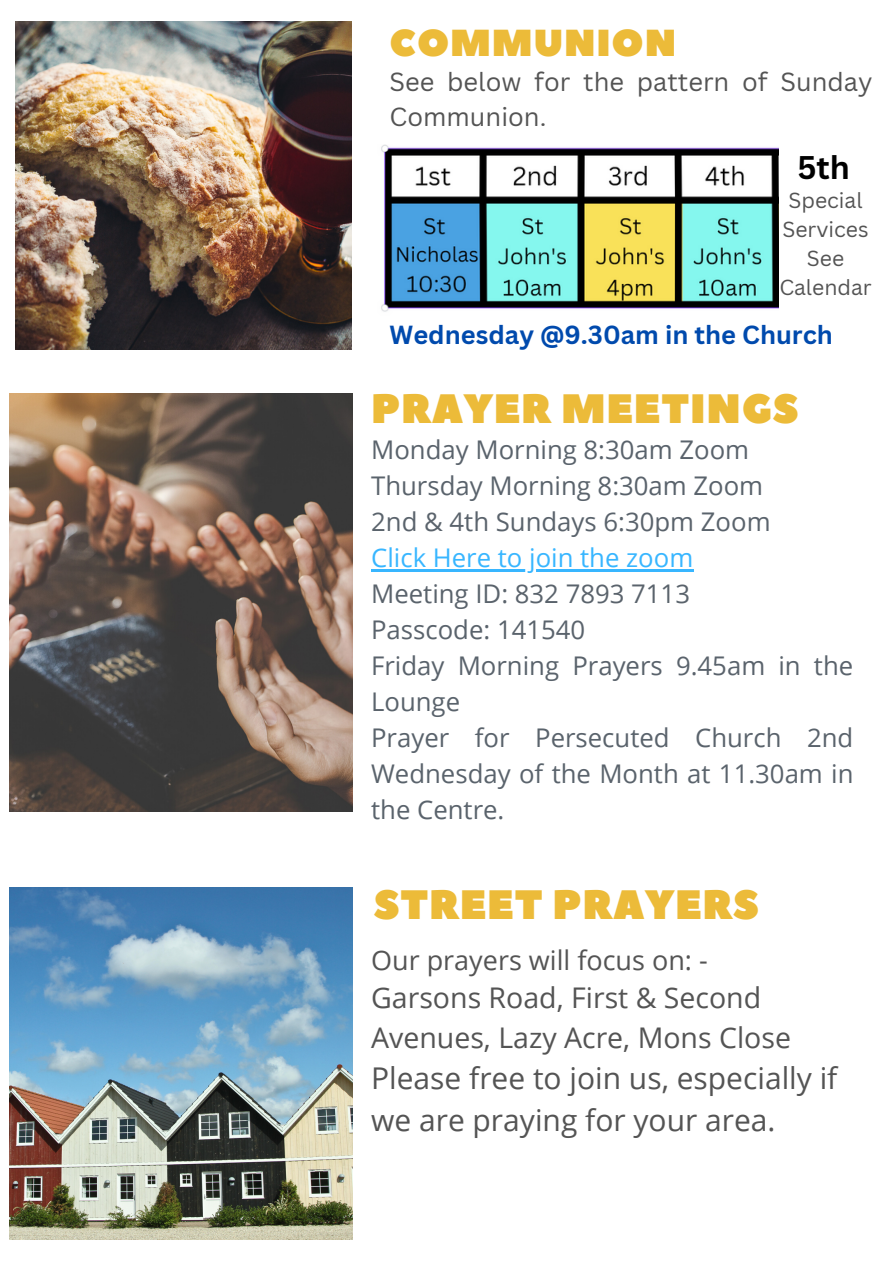
<style>
.page{position:relative;width:893px;height:1264px;background:#fff}
.page>*{position:absolute;margin:0;border:0;box-sizing:border-box;transform-origin:0 0}
.t1{font:40.95px "Peace Sans";letter-spacing:.02em;color:#ecbb39}
.t2{font:37.5px "Peace Sans";letter-spacing:.02em;color:#ecbb39}
.t3{font:700 31.8px "Canva Sans";color:#000}
.t4{font:30px/41.5px "Open Sans";color:#545454}
.t5{font:28.5px/39.3px "Open Sans";color:#545454}
.t6{font:27px "Open Sans";color:#545454}
.t7{font:25.65px/36px "Open Sans";color:#5a636c}
.t8{font:25.65px "Open Sans";color:#38b6ff}
.t9{font:25.5px/34.8px "Canva Sans";color:#545454}
.t10{font:700 25.5px "Canva Sans";color:#004aad}
.t11{font:21.15px/29.2px "Canva Sans";color:#545454}
</style>
<div class="page">
<img style="left:9px;top:393px;width:343px;height:418px">
<img style="left:381px;top:144px;width:397px;height:168px">
<img style="left:15px;top:22px;width:336px;height:327px">
<img style="left:9px;top:887px;width:343px;height:352px">
<hr style="left:371px;top:569px;width:322px;height:3px;background:#38b6ff">
<p class="t2" style="left:389px;top:18px;width:288px">COMMUNION</p>
<p class="t9" style="left:389px;top:64px;width:484px">See below for the pattern of Sunday<br>Communion.</p>
<p class="t3" style="left:797px;top:145px;width:54px">5th</p>
<p class="t11" style="left:782px;top:185px;width:88px">Special<br>Services</p>
<p class="t11" style="left:779px;top:243px;width:94px;text-align:center">See<br>Calendar</p>
<p class="t10" style="left:389px;top:316px;width:445px">Wednesday @9.30am in the Church</p>
<p class="t1" style="left:371px;top:382px;width:429px">PRAYER MEETINGS</p>
<p class="t7" style="left:371px;top:431px;width:379px">Monday Morning 8:30am Zoom</p>
<p class="t7" style="left:371px;top:467px;width:393px">Thursday Morning 8:30am Zoom</p>
<p class="t7" style="left:371px;top:503px;width:401px">2nd &amp; 4th Sundays 6:30pm Zoom</p>
<p class="t8" style="left:371px;top:540px;width:323px">Click Here to join the zoom</p>
<p class="t7" style="left:371px;top:575px;width:320px">Meeting ID: 832 7893 7113</p>
<p class="t7" style="left:371px;top:611px;width:215px">Passcode: 141540</p>
<p class="t7" style="left:371px;top:647px;width:483px">Friday Morning Prayers 9.45am in the<br>Lounge</p>
<p class="t7" style="left:371px;top:719px;width:484px;text-align:justify">Prayer for Persecuted Church 2nd Wednesday of the Month at 11.30am in the Centre.</p>
<p class="t1" style="left:374px;top:878px;width:386px">STREET PRAYERS</p>
<p class="t6" style="left:371px;top:941px;width:338px">Our prayers will focus on: -</p>
<p class="t5" style="left:371px;top:977px;width:421px">Garsons Road, First &amp; Second<br>Avenues, Lazy Acre, Mons Close</p>
<p class="t4" style="left:371px;top:1056px;width:467px">Please free to join us, especially if we are praying for your area.</p>
</div>
